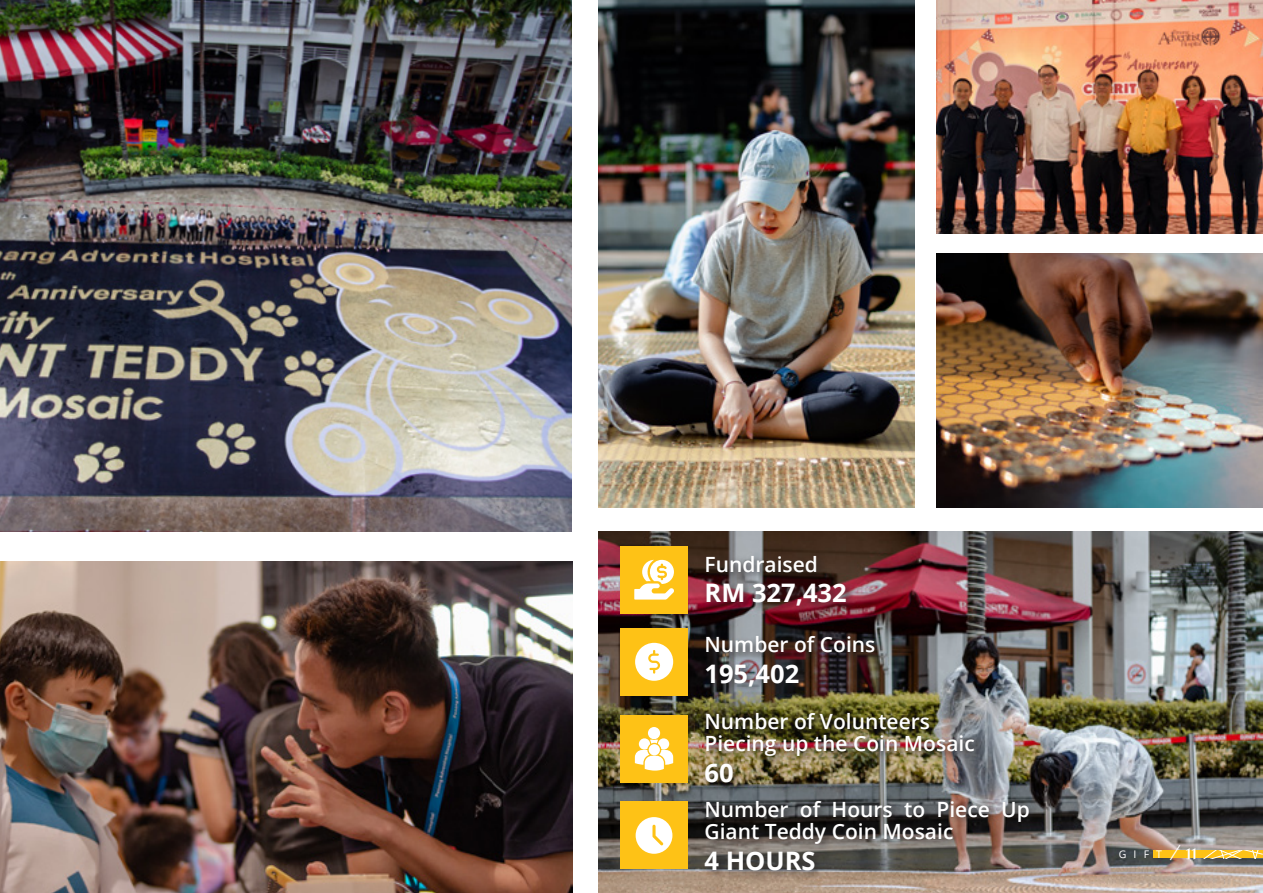
<style>
.page{position:relative;width:1263px;height:893px;background:#fff}
.page>*{position:absolute;margin:0;border:0;box-sizing:border-box;transform-origin:0 0}
.Sub_Body_text{font:700 25.5px "Open Sans";color:#fff}
.Sub_Body_text-2{font:600 21px/22.2px "Open Sans";color:#fff}
.body_text{font:21px "Amita";color:#fff}
.body_text-2{font:700 15px "Amita";color:#fff}
.body_text-3{font:10.5px "Open Sans";color:#fff}
</style>
<div class="page">
<img style="left:598px;top:532px;width:665px;height:361px">
<img style="left:598px;top:0;width:316px;height:507px">
<img style="left:0;top:561px;width:573px;height:332px">
<div style="left:620px;top:546px;width:68px;height:68px;background:#fec216"></div>
<div style="left:620px;top:628px;width:68px;height:68px;background:#fec216"></div>
<div style="left:620px;top:715px;width:68px;height:68px;background:#fec216"></div>
<div style="left:620px;top:801px;width:68px;height:68px;background:#fec216"></div>
<div style="left:702px;top:551px;width:155px;height:66px;background:#231f20;opacity:.75"></div>
<div style="left:702px;top:632px;width:183px;height:65px;background:#231f20;opacity:.75"></div>
<div style="left:701px;top:708px;width:284px;height:84px;background:#231f20;opacity:.75"></div>
<div style="left:701px;top:796px;width:339px;height:85px;background:#231f20;opacity:.75"></div>
<img style="left:936px;top:0;width:327px;height:233px">
<img style="left:936px;top:254px;width:327px;height:253px">
<svg style="left:634px;top:560px;width:40px;height:40px"></svg>
<svg style="left:635px;top:727px;width:38px;height:44px"></svg>
<div style="left:1153px;top:850px;width:110px;height:8px;background:#fec216"></div>
<svg style="left:1204px;top:850px;width:59px;height:8px"></svg>
<svg style="left:635px;top:643px;width:38px;height:38px"></svg>
<img style="left:0;top:0;width:571px;height:532px">
<svg style="left:636px;top:817px;width:36px;height:37px"></svg>
<p class="Sub_Body_text-2" style="left:704px;top:553px;width:115px">Fundraised</p>
<p class="Sub_Body_text" style="left:704px;top:575px;width:144px">RM 327,432</p>
<p class="Sub_Body_text-2" style="left:704px;top:633px;width:173px">Number of Coins</p>
<p class="Sub_Body_text" style="left:704px;top:656px;width:96px">195,402</p>
<p class="Sub_Body_text-2" style="left:704px;top:710px;width:272px">Number of Volunteers<br>Piecing up the Coin Mosaic</p>
<p class="Sub_Body_text" style="left:704px;top:754px;width:31px">60</p>
<p class="Sub_Body_text-2" style="left:704px;top:797px;width:327px">Number of Hours to Piece Up<br>Giant Teddy Coin Mosaic</p>
<p class="Sub_Body_text" style="left:704px;top:842px;width:113px">4 HOURS</p>
<p class="body_text-3" style="left:1119px;top:847px;width:45px">GIFT</p>
<p class="body_text" style="left:1169px;top:840px;width:14px">/</p>
<p class="body_text-2" style="left:1186px;top:845px;width:12px">11</p>
</div>
